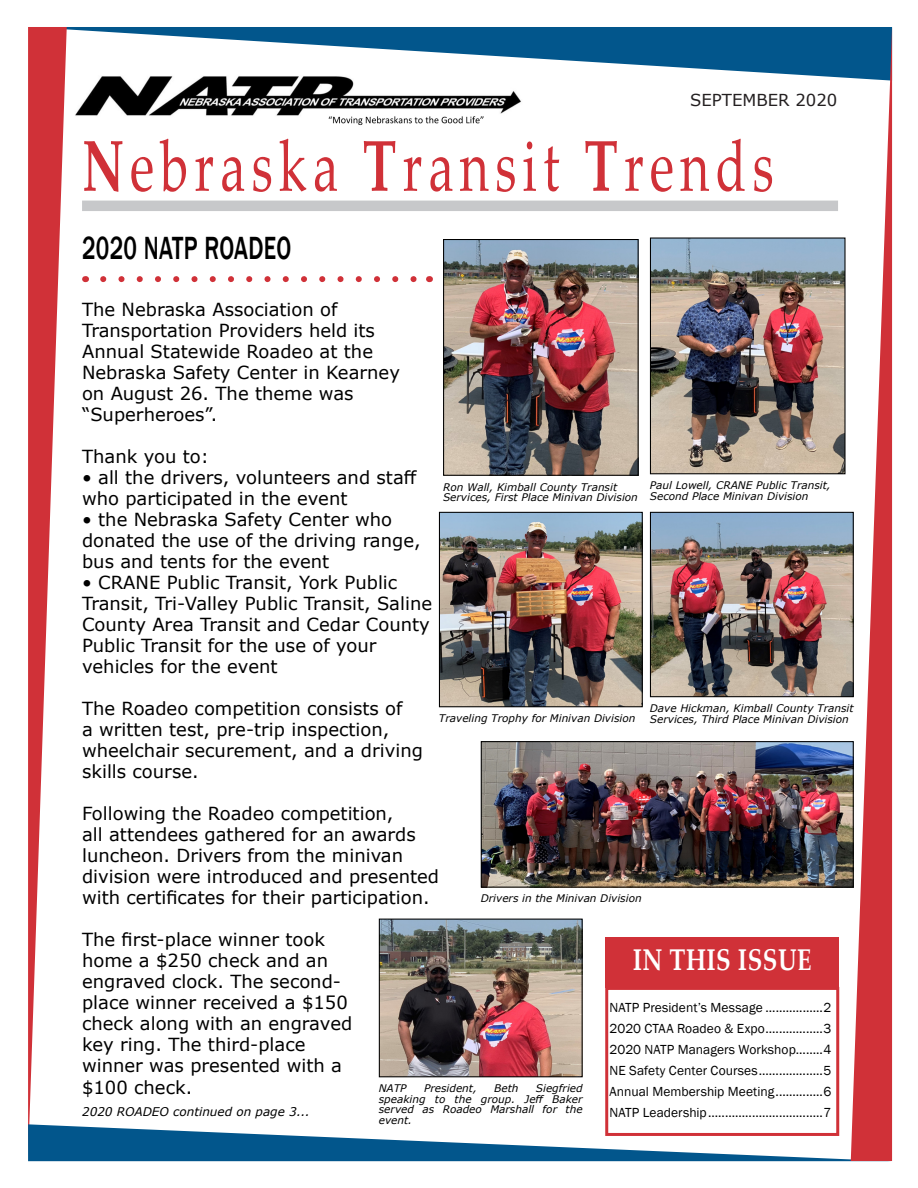
<style>
.page{position:relative;width:918px;height:1188px;background:#fff}
.page>*{position:absolute;margin:0;border:0;box-sizing:border-box;transform-origin:0 0}
.t1{font:72px "Palatino Linotype";letter-spacing:.12em;color:#d03138;scale:.7 1}
.Heading{font:500 33px "Franklin Gothic";letter-spacing:.01em;color:#000;scale:.7 1}
.t2{font:700 30px "Palatino Linotype";letter-spacing:.02em;color:#fff;scale:.8 1}
.t3{font:18px/21px "Verdana";color:#000}
.t4{font:16.5px "Verdana";color:#231f20}
.t5{font:13.5px "Franklin Gothic";letter-spacing:.005em;color:#000}
.t6{font:italic 12px "Verdana";color:#000}
.t7{font:italic 10.5px/10.5px "Verdana";color:#000}
.s1{font-weight:700}
</style>
<div class="page">
<div style="left:605px;top:937px;width:234px;height:51px;background:#d03138"></div>
<div style="left:82px;top:201px;width:756px;height:10px;background:#c7c8ca"></div>
<svg style="left:67px;top:27px;width:784px;height:51px;fill:#02568c"></svg>
<svg style="left:28px;top:27px;width:39px;height:1097px"></svg>
<svg style="left:28px;top:1124px;width:823px;height:37px"></svg>
<svg style="left:851px;top:27px;width:41px;height:1134px;fill:#d03138"></svg>
<img style="left:67px;top:72px;width:463px;height:54px">
<svg style="left:103px;top:276px;width:314px;height:6px"></svg>
<img style="left:652px;top:240px;width:192px;height:232px">
<div style="left:650px;top:238px;width:196px;height:236px;border:1px solid #000"></div>
<img style="left:445px;top:241px;width:192px;height:233px">
<div style="left:443px;top:239px;width:196px;height:237px;border:1px solid #000"></div>
<img style="left:441px;top:514px;width:200px;height:191px">
<div style="left:439px;top:512px;width:204px;height:195px;border:1px solid #000"></div>
<img style="left:652px;top:514px;width:200px;height:181px">
<div style="left:650px;top:512px;width:204px;height:185px;border:1px solid #000"></div>
<img style="left:483px;top:743px;width:369px;height:143px">
<div style="left:481px;top:741px;width:373px;height:147px;border:1px solid #000"></div>
<img style="left:381px;top:921px;width:200px;height:154px">
<div style="left:379px;top:919px;width:204px;height:158px;border:1px solid #000"></div>
<div style="left:605px;top:987px;width:234px;height:149px;border:3px solid #d03138"></div>
<p class="t4" style="left:690px;top:89px;width:149px">SEPTEMBER 2020</p>
<p class="t1" style="left:82px;top:115px;width:990px"><span class="s1">N</span>ebraska <span class="s1">T</span>ransit <span class="s1">T</span>rends</p>
<p class="Heading" style="left:82px;top:228px;width:300px">2020 NATP ROADEO</p>
<p class="t3" style="left:82px;top:299px;width:319px">The Nebraska Association of<br>Transportation Providers held its<br>Annual Statewide Roadeo at the<br>Nebraska Safety Center in Kearney on August 26. The theme was “Superheroes”.</p>
<p class="t3" style="left:82px;top:446px;width:129px">Thank you to:</p>
<p class="t3" style="left:82px;top:467px;width:336px">• all the drivers, volunteers and staff who participated in the event</p>
<p class="t3" style="left:82px;top:509px;width:340px">• the Nebraska Safety Center who donated the use of the driving range, bus and tents for the event</p>
<p class="t3" style="left:82px;top:572px;width:352px">• CRANE Public Transit, York Public Transit, Tri-Valley Public Transit, Saline County Area Transit and Cedar County Public Transit for the use of your vehicles for the event</p>
<p class="t3" style="left:82px;top:698px;width:342px">The Roadeo competition consists of<br>a written test, pre-trip inspection, wheelchair securement, and a driving skills course.</p>
<p class="t3" style="left:82px;top:803px;width:359px">Following the Roadeo competition,<br>all attendees gathered for an awards luncheon. Drivers from the minivan division were introduced and presented with certificates for their participation.</p>
<p class="t3" style="left:82px;top:929px;width:272px">The first-place winner took home a $250 check and an engraved clock. The second&shy;place winner received a $150 check along with an engraved key ring. The third-place winner was presented with a $100 check.</p>
<p class="t6" style="left:82px;top:1103px;width:229px">2020 ROADEO continued on page 3...</p>
<p class="t7" style="left:650px;top:480px;width:182px">Paul Lowell, CRANE Public Transit,<br>Second Place Minivan Division</p>
<p class="t7" style="left:443px;top:481px;width:196px">Ron Wall, Kimball County Transit<br>Services, First Place Minivan Division</p>
<p class="t7" style="left:439px;top:713px;width:198px">Traveling Trophy for Minivan Division</p>
<p class="t7" style="left:650px;top:703px;width:205px">Dave Hickman, Kimball County Transit<br>Services, Third Place Minivan Division</p>
<p class="t7" style="left:481px;top:893px;width:162px">Drivers in the Minivan Division</p>
<p class="t2" style="left:633px;top:939px;width:225px">IN THIS ISSUE</p>
<p class="t5" style="left:610px;top:1000px;width:223px">NATP President’s Message .................2</p>
<p class="t5" style="left:610px;top:1021px;width:223px">2020 CTAA Roadeo &amp; Expo.................3</p>
<p class="t5" style="left:610px;top:1042px;width:223px">2020 NATP Managers Workshop........4</p>
<p class="t5" style="left:610px;top:1063px;width:223px">NE Safety Center Courses...................5</p>
<p class="t5" style="left:610px;top:1084px;width:223px">Annual Membership Meeting..............6</p>
<p class="t5" style="left:610px;top:1105px;width:223px">NATP Leadership..................................7</p>
<p class="t7" style="left:379px;top:1083px;width:205px;text-align:justify;text-indent:157px">Siegfried speaking to the group. Jeff Baker served as Roadeo Marshall for the event.</p>
<p class="t7" style="left:379px;top:1083px;width:29px">NATP</p>
<p class="t7" style="left:424px;top:1083px;width:54px">President,</p>
<p class="t7" style="left:494px;top:1083px;width:26px">Beth</p>
</div>
